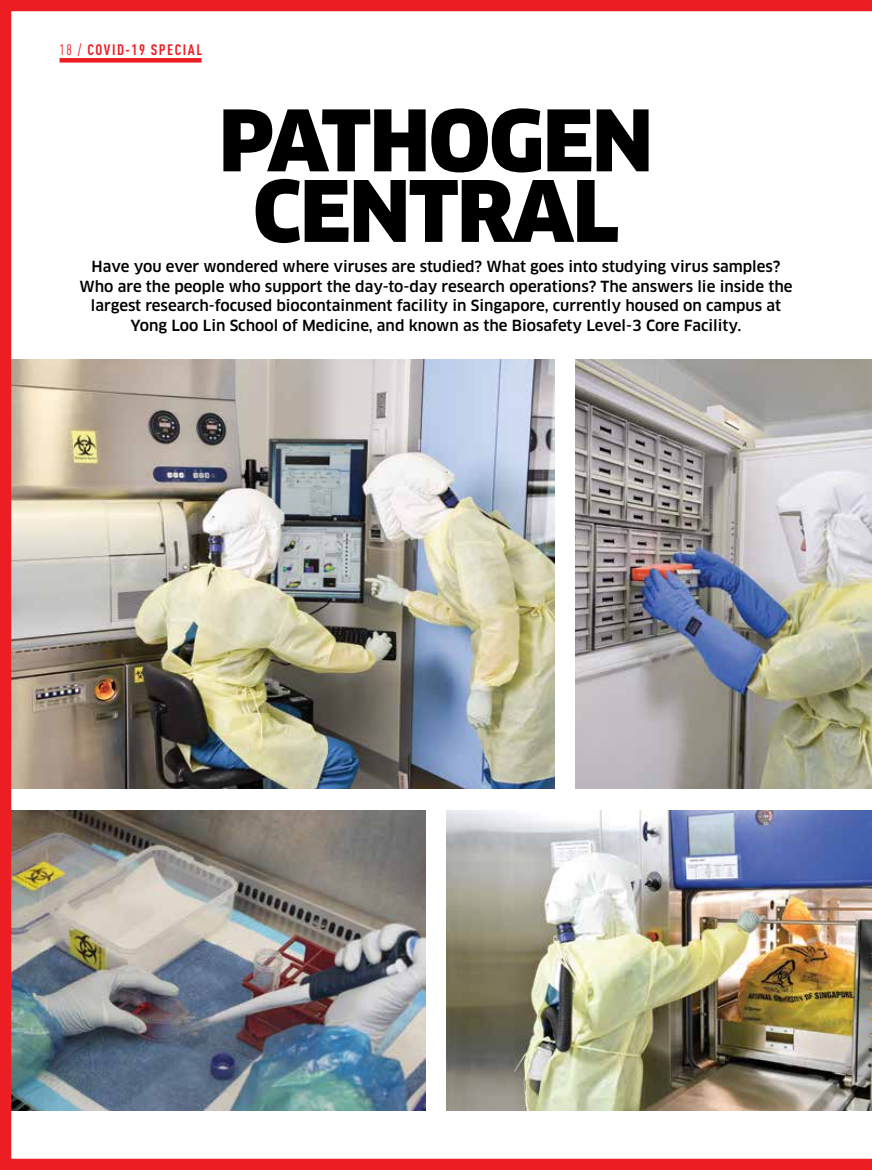
<style>
.page{position:relative;width:872px;height:1170px;background:#fff}
.page>*{position:absolute;margin:0;border:0;box-sizing:border-box;transform-origin:0 0}
.t1{font:900 82.5px/70.5px "Clan";letter-spacing:-.02em;color:#000;text-align:center}
.t2{font:500 15px/19.5px "Clan";color:#000;text-align:center}
.t3{font:700 condensed 15px "DINOT";letter-spacing:.1em;color:#ed1d24}
.s1{font-weight:400}
</style>
<div class="page">
<img style="left:0;top:0;width:872px;height:1169px">
<div style="left:60px;top:58px;width:142px;height:5px;background:#ed1d24"></div>
<img style="left:446px;top:810px;width:426px;height:300px">
<img style="left:575px;top:359px;width:297px;height:429px">
<p class="t3" style="left:60px;top:39px;width:144px"><span class="s1">18 /</span> COVID-19 SPECIAL</p>
<h1 class="t1" style="left:219px;top:106px;width:436px">PATHOGEN<br>CENTRAL</h1>
<p class="t2" style="left:79px;top:257px;width:714px">Have you ever wondered where viruses are studied? What goes into studying virus samples?<br>Who are the people who support the day-to-day research operations? The answers lie inside the largest research-focused biocontainment facility in Singapore, currently housed on campus at Yong Loo Lin School of Medicine, and known as the Biosafety Level-3 Core Facility.</p>
</div>
